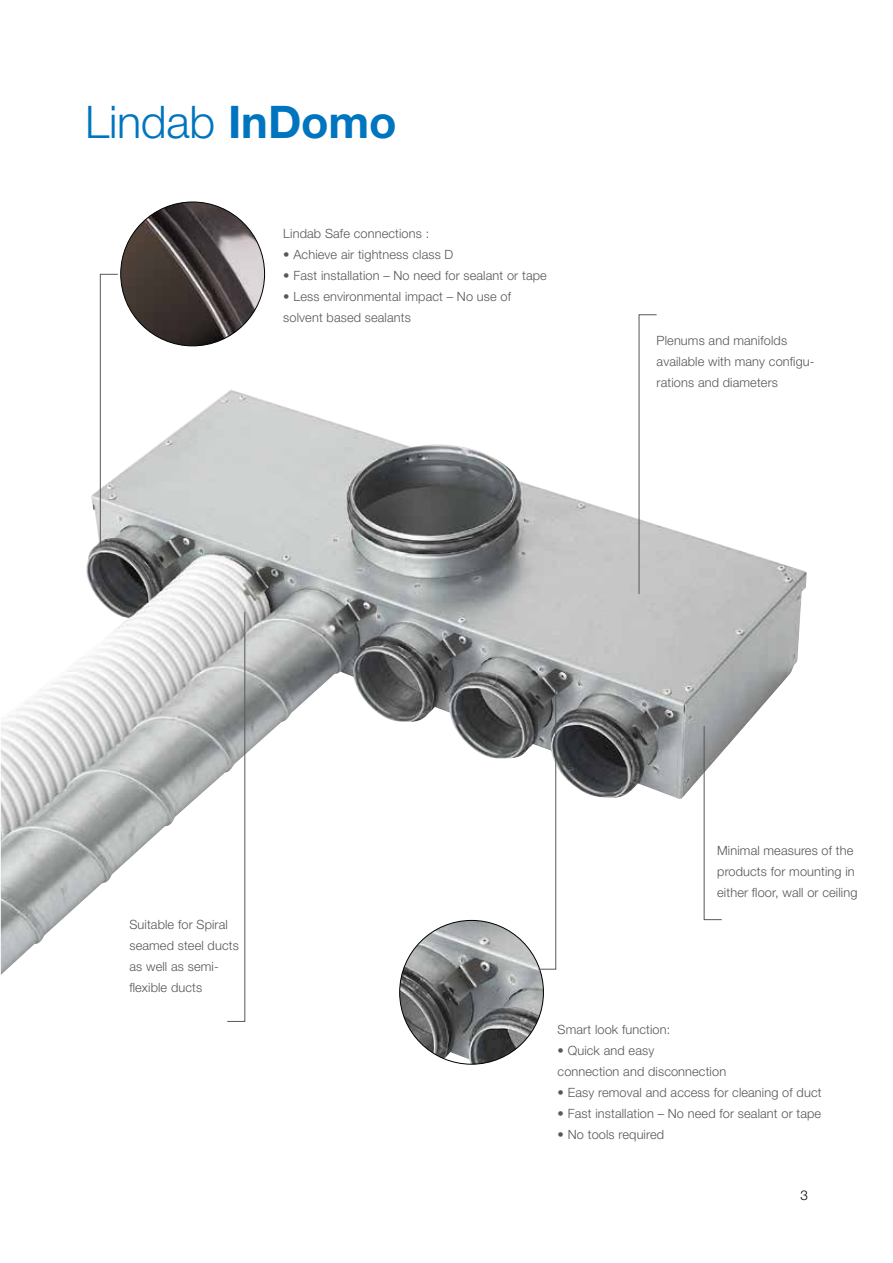
<style>
.page{position:relative;width:893px;height:1263px;background:#fff}
.page>*{position:absolute;margin:0;border:0;box-sizing:border-box;transform-origin:0 0}
.t1{font:300 45px "Helvetica Neue LT Pro";letter-spacing:-.005em;color:#0075bf}
.t2{font:300 13.5px "Helvetica Neue LT Pro";color:#000}
.t3{font:300 12.75px/21px "Helvetica Neue LT Pro";letter-spacing:.01em;color:#575756}
.s1{font-weight:700}
</style>
<div class="page">
<img style="left:1px;top:389px;width:805px;height:586px">
<img style="left:121px;top:202px;width:144px;height:144px;border-radius:72px">
<img style="left:400px;top:920px;width:143px;height:144px">
<svg style="left:638px;top:314px;width:19px;height:281px"></svg>
<svg style="left:100px;top:274px;width:19px;height:273px"></svg>
<svg style="left:703px;top:725px;width:19px;height:195px"></svg>
<svg style="left:537px;top:689px;width:19px;height:281px"></svg>
<svg style="left:226px;top:611px;width:20px;height:411px"></svg>
<h1 class="t1" style="left:85px;top:95px;width:313px">Lindab <span class="s1">InDomo</span></h1>
<p class="t3" style="left:283px;top:223px;width:147px">Lindab Safe connections :</p>
<p class="t3" style="left:283px;top:244px;width:172px">• Achieve air tightness class D</p>
<p class="t3" style="left:283px;top:265px;width:265px">• Fast installation – No need for sealant or tape</p>
<p class="t3" style="left:283px;top:286px;width:229px">• Less environmental impact – No use of solvent based sealants</p>
<p class="t3" style="left:657px;top:329px;width:159px">Plenums and manifolds available with many configu&shy;rations and diameters</p>
<p class="t3" style="left:129px;top:914px;width:111px">Suitable for Spiral seamed steel ducts as well as semi&shy;flexible ducts</p>
<p class="t3" style="left:717px;top:840px;width:142px">Minimal measures of the products for mounting in either floor, wall or ceiling</p>
<p class="t3" style="left:558px;top:1019px;width:114px">Smart look function:</p>
<p class="t3" style="left:558px;top:1040px;width:170px">• Quick and easy<br>connection and disconnection</p>
<p class="t3" style="left:558px;top:1082px;width:265px">• Easy removal and access for cleaning of duct</p>
<p class="t3" style="left:558px;top:1103px;width:265px">• Fast installation – No need for sealant or tape</p>
<p class="t3" style="left:558px;top:1124px;width:108px">• No tools required</p>
<p class="t2" style="left:800px;top:1187px;width:9px">3</p>
</div>
